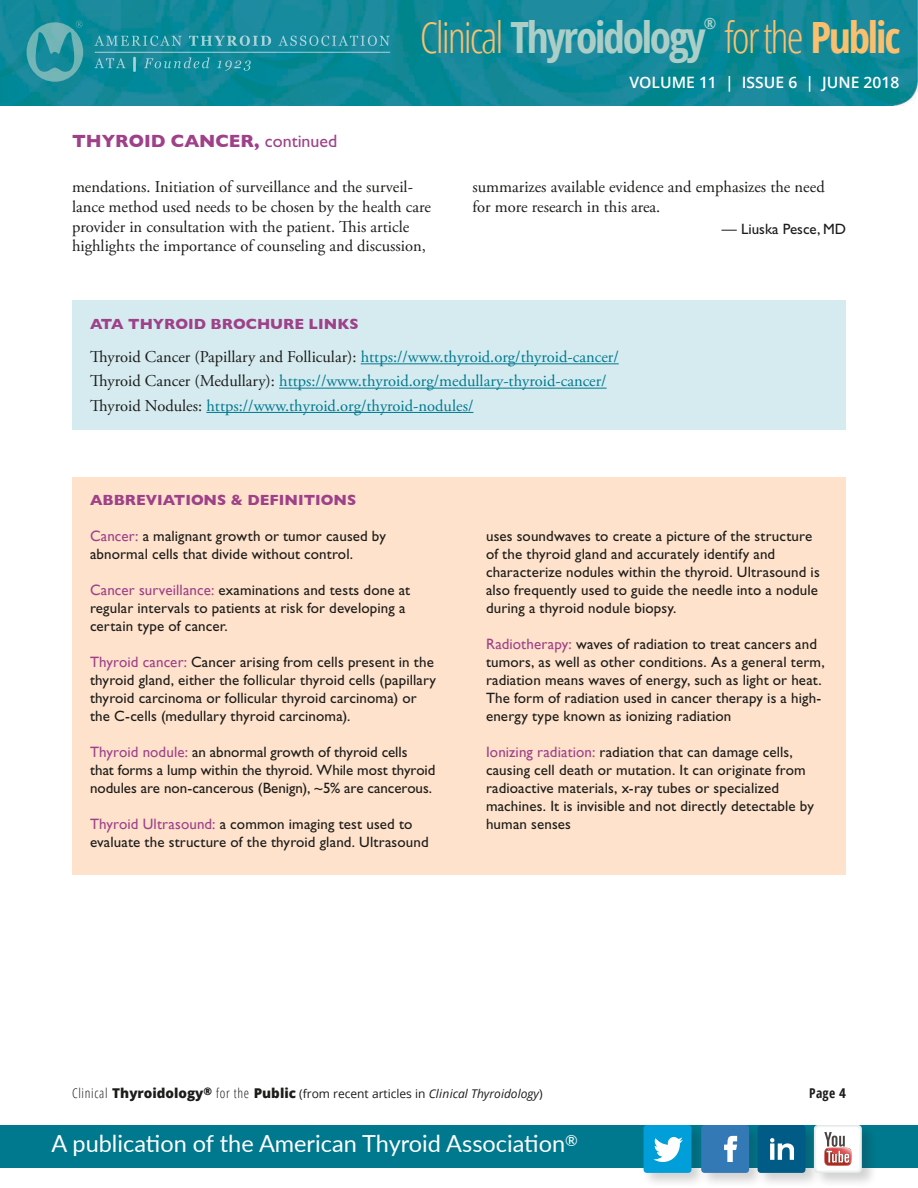
<style>
.page{position:relative;width:918px;height:1188px;background:#fff}
.page>*{position:absolute;margin:0;border:0;box-sizing:border-box;transform-origin:0 0}
.t1{font:300 condensed 43.05px "Open Sans";letter-spacing:-.05em;color:#fbc06e}
.t2{font:23.55px "Lato";color:#fff}
.Topic_Header{font:700 18px "Gill Sans";color:#9f4189}
.body_serif{font:16.5px/19.8px "Adobe Garamond Pro";color:#1c1c1a}
.body_links{font:16.5px "Adobe Garamond Pro";color:#00798e}
.t3{font:600 15.75px "Open Sans";color:#fff}
.t4{font:700 condensed 15.3px "Open Sans";color:#accec7}
.abbreviations_body{font:15px/18px "Gill Sans Std";letter-spacing:.01em;color:#1c1c1a}
.abbreviations_head{font:700 15px "Gill Sans";color:#9f4189}
.question_links{font:700 15px "Gill Sans";color:#9f4189}
.body_editor_name{font:15px "Gill Sans Std";color:#1c1c1a}
.t5{font:700 condensed 13.5px "Open Sans";color:#1c1c1a}
.t6{font:12px "Open Sans";color:#1c1c1a}
.s1{font-weight:700;color:#accec7}
.s2{font-weight:700}
.s3{font-family:"Gill Sans Std";font-weight:400}
.s4{color:#1c1c1a}
.s5{font-family:"Gill Sans";color:#9f4189}
.s6{font-weight:300;font-stretch:condensed;font-size:13.5px}
.s7{font-weight:800;font-size:13.5px}
.s8{font-style:italic}
.s9{font-style:inherit}
</style>
<div class="page">
<img style="left:0;top:0;width:918px;height:106px">
<hr style="left:95px;top:52px;width:295px;height:1px;background:#fff">
<svg style="left:94px;top:36px;width:88px;height:10px"></svg>
<svg style="left:189px;top:36px;width:82px;height:10px"></svg>
<svg style="left:278px;top:36px;width:112px;height:10px"></svg>
<svg style="left:94px;top:58px;width:32px;height:10px"></svg>
<hr style="left:133px;top:57px;width:3px;height:15px;background:#fff">
<svg style="left:144px;top:57px;width:66px;height:11px"></svg>
<svg style="left:217px;top:60px;width:34px;height:11px"></svg>
<svg style="left:27px;top:21px;width:56px;height:61px;background:#3d9da6"></svg>
<div style="left:0;top:1125px;width:918px;height:42px;background:#00798e"></div>
<div style="left:642px;top:1123px;width:235px;height:65px;background:#1c1c1a;opacity:.2"></div>
<div style="left:758px;top:1125px;width:47px;height:48px;background:#005b87;border-radius:3px"></div>
<svg style="left:770px;top:1138px;width:24px;height:22px"></svg>
<div style="left:644px;top:1125px;width:47px;height:48px;background:#009fd9;border-radius:3px"></div>
<svg style="left:654px;top:1137px;width:29px;height:25px"></svg>
<div style="left:701px;top:1125px;width:48px;height:48px;background:#3279b6;border-radius:3px"></div>
<svg style="left:724px;top:1136px;width:14px;height:26px"></svg>
<svg style="left:814px;top:1125px;width:48px;height:48px"></svg>
<svg style="left:815px;top:1126px;width:46px;height:46px;background:#e5d2d1"></svg>
<div style="left:72px;top:477px;width:774px;height:398px;background:#fee2cb"></div>
<div style="left:72px;top:301px;width:774px;height:129px;background:#d5ebf0"></div>
<hr style="left:361px;top:363px;width:258px;height:1px;background:#00798e">
<hr style="left:279px;top:388px;width:328px;height:1px;background:#00798e">
<hr style="left:206px;top:412px;width:267px;height:1px;background:#00798e">
<p class="t4" style="left:704px;top:13px;width:14px">®</p>
<h1 class="t1" style="left:420px;top:8px;width:482px">Clinical <span class="s1">Thyroidology</span> for the <span class="s2">Public</span></h1>
<p class="Topic_Header" style="left:72px;top:127px;width:267px">THYROID CANCER, <span class="s3">continued</span></p>
<p class="t3" style="left:630px;top:72px;width:271px">VOLUME 11 | ISSUE 6 | JUNE 2018</p>
<p class="body_serif" style="left:72px;top:177px;width:360px">mendations. Initiation of surveillance and the surveil&shy;lance method used needs to be chosen by the health care provider in consultation with the patient. This article highlights the importance of counseling and discussion,</p>
<p class="body_serif" style="left:472px;top:177px;width:354px">summarizes available evidence and emphasizes the need for more research in this area.</p>
<p class="body_editor_name" style="left:722px;top:221px;width:126px">— Liuska Pesce, MD</p>
<p class="question_links" style="left:90px;top:312px;width:270px">ATA THYROID BROCHURE LINKS</p>
<p class="body_links" style="left:90px;top:347px;width:530px"><span class="s4">Thyroid Cancer (Papillary and Follicular):</span> https://www.thyroid.org/thyroid-cancer/</p>
<p class="body_links" style="left:90px;top:371px;width:518px"><span class="s4">Thyroid Cancer (Medullary):</span> https://www.thyroid.org/medullary-thyroid-cancer/</p>
<p class="body_links" style="left:90px;top:396px;width:385px"><span class="s4">Thyroid Nodules:</span> https://www.thyroid.org/thyroid-nodules/</p>
<p class="abbreviations_head" style="left:90px;top:488px;width:268px">ABBREVIATIONS &amp; DEFINITIONS</p>
<p class="abbreviations_body" style="left:90px;top:527px;width:297px"><span class="s5">Cancer:</span> a malignant growth or tumor caused by abnormal cells that divide without control.</p>
<p class="abbreviations_body" style="left:90px;top:581px;width:322px"><span class="s5">Cancer surveillance:</span> examinations and tests done at regular intervals to patients at risk for developing a certain type of cancer.</p>
<p class="abbreviations_body" style="left:90px;top:653px;width:348px"><span class="s5">Thyroid cancer:</span> Cancer arising from cells present in the thyroid gland, either the follicular thyroid cells (papillary thyroid carcinoma or follicular thyroid carcinoma) or the C-cells (medullary thyroid carcinoma).</p>
<p class="abbreviations_body" style="left:90px;top:743px;width:347px"><span class="s5">Thyroid nodule:</span> an abnormal growth of thyroid cells<br>that forms a lump within the thyroid. While most thyroid nodules are non-cancerous (Benign), ~5% are cancerous.</p>
<p class="abbreviations_body" style="left:90px;top:815px;width:340px"><span class="s5">Thyroid Ultrasound:</span> a common imaging test used to evaluate the structure of the thyroid gland. Ultrasound</p>
<p class="abbreviations_body" style="left:486px;top:527px;width:335px">uses soundwaves to create a picture of the structure of the thyroid gland and accurately identify and characterize nodules within the thyroid. Ultrasound is also frequently used to guide the needle into a nodule during a thyroid nodule biopsy.</p>
<p class="abbreviations_body" style="left:486px;top:635px;width:340px"><span class="s5">Radiotherapy:</span> waves of radiation to treat cancers and tumors, as well as other conditions. As a general term, radiation means waves of energy, such as light or heat.<br>The form of radiation used in cancer therapy is a high&shy;energy type known as ionizing radiation</p>
<p class="abbreviations_body" style="left:486px;top:743px;width:329px"><span class="s5">Ionizing radiation:</span> radiation that can damage cells, causing cell death or mutation. It can originate from radioactive materials, x-ray tubes or specialized machines. It is invisible and not directly detectable by human senses</p>
<p class="t6" style="left:72px;top:1086px;width:472px"><span class="s6">Clinical</span> <span class="s7">Thyroidology</span><sup>®</sup> <span class="s6">for the</span> <span class="s7">Public</span> (from recent articles in <span class="s8">Clinical Thyroidology</span>)</p>
<p class="t5" style="left:809px;top:1084px;width:38px">Page <span class="s9">4</span></p>
<h2 class="t2" style="left:51px;top:1127px;width:528px">A publication of the American Thyroid Association<sup>®</sup></h2>
</div>
